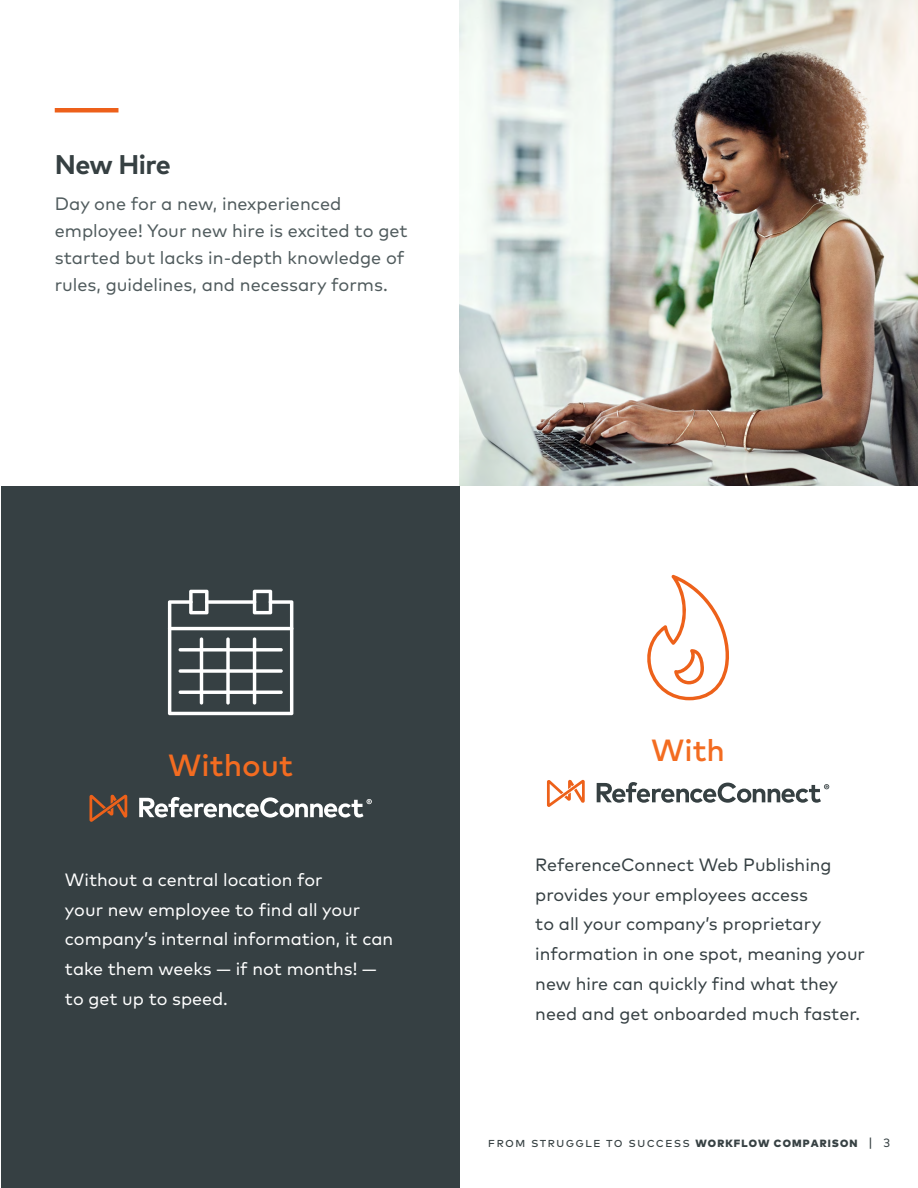
<style>
.page{position:relative;width:918px;height:1188px;background:#fff}
.page>*{position:absolute;margin:0;border:0;box-sizing:border-box;transform-origin:0 0}
.t1{font:500 30.6px "Mark Pro";color:#f36c21}
.t2{font:700 27px "Mark Pro";letter-spacing:-.02em;color:#364042}
.t3{font:18px/27px "Mark Pro";color:#505b5d}
.t4{font:17.85px/29.7px "Mark Pro";color:#364043}
.t5{font:17.85px/29.7px "Mark Pro";color:#fff}
.t6{font:13.5px "Mark Pro";letter-spacing:.08em;color:#374143}
.s1{font-weight:900;font-size:10.5px}
.s2{font-size:12px}
</style>
<div class="page">
<div style="left:1px;top:486px;width:459px;height:702px;background:#364043"></div>
<hr style="left:55px;top:108px;width:63px;height:4px;background:#ed601a">
<svg style="left:90px;top:794px;width:37px;height:28px"></svg>
<svg style="left:139px;top:797px;width:233px;height:21px"></svg>
<svg style="left:168px;top:590px;width:125px;height:125px"></svg>
<svg style="left:205px;top:600px;width:51px;height:4px"></svg>
<hr style="left:168px;top:627px;width:125px;height:3px;background:#fff;border-radius:2px">
<hr style="left:200px;top:637px;width:3px;height:68px;background:#fff;border-radius:2px">
<svg style="left:226px;top:637px;width:4px;height:68px"></svg>
<hr style="left:253px;top:637px;width:3px;height:68px;background:#fff;border-radius:2px">
<svg style="left:179px;top:648px;width:104px;height:4px"></svg>
<svg style="left:179px;top:669px;width:104px;height:4px"></svg>
<hr style="left:179px;top:691px;width:104px;height:3px;background:#fff;border-radius:2px">
<svg style="left:547px;top:780px;width:38px;height:27px"></svg>
<svg style="left:597px;top:782px;width:232px;height:21px"></svg>
<svg style="left:647px;top:575px;width:82px;height:125px"></svg>
<img style="left:459px;top:1px;width:458px;height:484px">
<h2 class="t2" style="left:55px;top:144px;width:118px">New Hire</h2>
<p class="t3" style="left:55px;top:189px;width:354px">Day one for a new, inexperienced employee! Your new hire is excited to get started but lacks in-depth knowledge of rules, guidelines, and necessary forms.</p>
<h1 class="t1" style="left:168px;top:742px;width:126px">Without</h1>
<p class="t5" style="left:65px;top:863px;width:330px">Without a central location for<br>your new employee to find all your company’s internal information, it can take them weeks — if not months! — to get up to speed.</p>
<h1 class="t1" style="left:651px;top:728px;width:75px">With</h1>
<p class="t4" style="left:535px;top:848px;width:331px">ReferenceConnect Web Publishing provides your employees access<br>to all your company’s proprietary information in one spot, meaning your new hire can quickly find what they need and get onboarded much faster.</p>
<p class="t6" style="left:488px;top:1132px;width:404px">from struggle to success <span class="s1">WORKFLOW COMPARISON</span> | <span class="s2">3</span></p>
</div>
